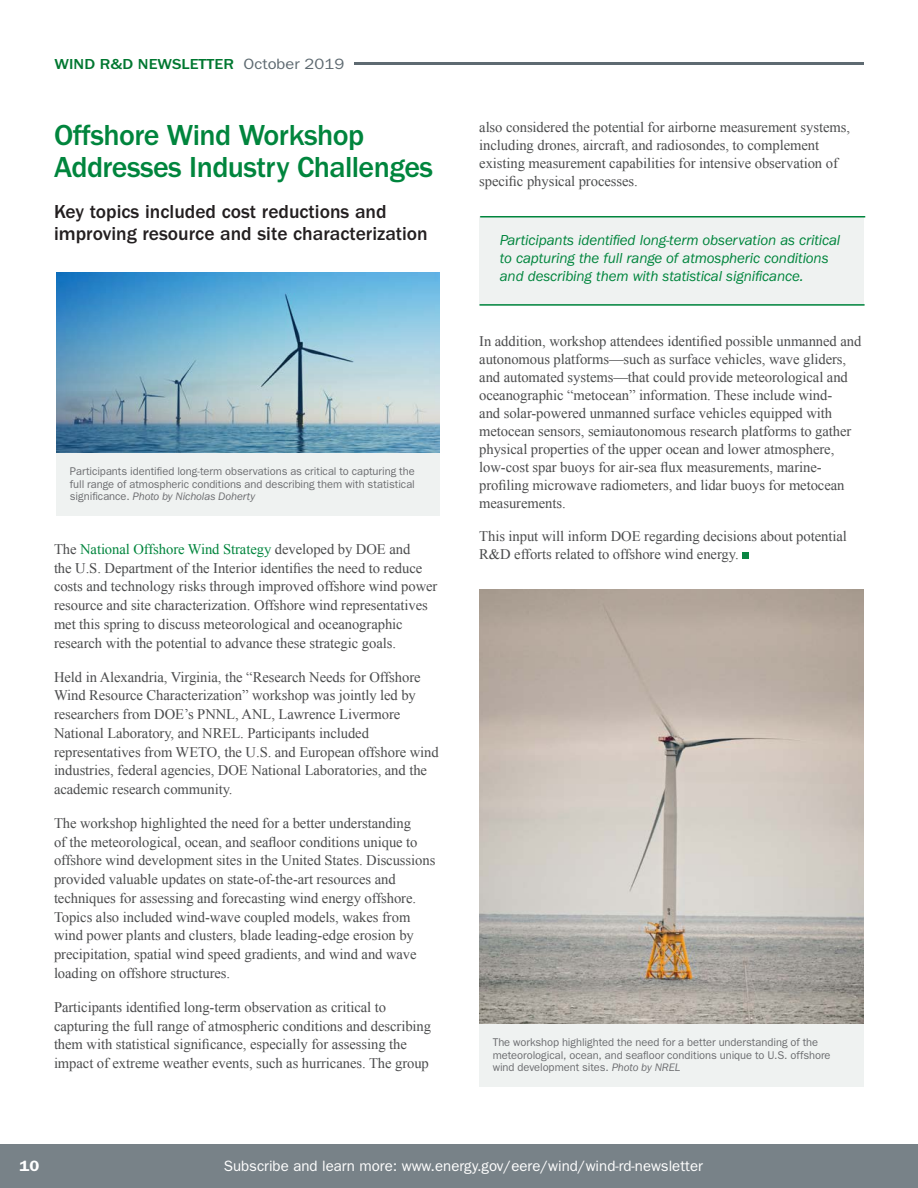
<style>
.page{position:relative;width:918px;height:1188px;background:#fff}
.page>*{position:absolute;margin:0;border:0;box-sizing:border-box;transform-origin:0 0}
.body_text{font:500 30px/31.5px "ITC Franklin Gothic Std";letter-spacing:-.02em;color:#00853d}
.t1{font:500 19.5px/22.5px "ITC Franklin Gothic Std";color:#231f20}
.pull_quote{font:italic 15px/18px "ITC Franklin Gothic Std";letter-spacing:-.01em;color:#00853d}
.t2{font:15px "ITC Franklin Gothic Std";color:#fff}
.office_name{font:500 15px "ITC Franklin Gothic Std";color:#007730;scale:1.1 1}
.office_name-2{font:600 15px "ITC Franklin Gothic Std";color:#fff;scale:1.1 1}
.body_text-2{font:14.7px/18.8px "Times New Roman";letter-spacing:-.005em;color:#4b4c4d}
.t3{font:11.25px/12.8px "ITC Franklin Gothic Std";letter-spacing:-.005em;color:#6c6d70;text-align:justify}
.s1{font-weight:400;color:#5e6a71}
.s2{font-style:italic}
.s3{color:#00853d}
</style>
<div class="page">
<div style="left:0;top:1145px;width:918px;height:43px;background:#788288"></div>
<hr style="left:355px;top:63px;width:509px;height:2px;background:#5e6a71">
<div style="left:742px;top:552px;width:6px;height:7px;background:#098542"></div>
<img style="left:56px;top:272px;width:384px;height:182px">
<div style="left:56px;top:454px;width:384px;height:62px;background:#eff2f1"></div>
<div style="left:480px;top:216px;width:384px;height:90px;background:#eff2f1"></div>
<hr style="left:480px;top:216px;width:385px;height:2px;background:#00853d">
<hr style="left:480px;top:304px;width:385px;height:2px;background:#00853d">
<img style="left:479px;top:590px;width:385px;height:435px">
<div style="left:479px;top:1025px;width:385px;height:62px;background:#eff2f1"></div>
<p class="office_name" style="left:55px;top:55px;width:265px">WIND R&amp;D NEWSLETTER <span class="s1">October 2019</span></p>
<p class="body_text" style="left:54px;top:120px;width:381px">Offshore Wind Workshop<br>Addresses Industry Challenges</p>
<h2 class="t1" style="left:54px;top:200px;width:375px">Key topics included cost reductions and improving resource and site characterization</h2>
<p class="t3" style="left:70px;top:465px;width:347px">Participants identified long-term observations as critical to capturing the full range of atmospheric conditions and describing them with statistical significance. <span class="s2">Photo by Nicholas Doherty</span></p>
<p class="body_text-2" style="left:54px;top:539px;width:385px">The <span class="s3">National Offshore Wind Strategy</span> developed by DOE and<br>the U.S. Department of the Interior identifies the need to reduce costs and technology risks through improved offshore wind power resource and site characterization. Offshore wind representatives met this spring to discuss meteorological and oceanographic research with the potential to advance these strategic goals.</p>
<p class="body_text-2" style="left:54px;top:667px;width:386px">Held in Alexandria, Virginia, the “Research Needs for Offshore Wind Resource Characterization” workshop was jointly led by researchers from DOE’s PNNL, ANL, Lawrence Livermore National Laboratory, and NREL. Participants included representatives from WETO, the U.S. and European offshore wind industries, federal agencies, DOE National Laboratories, and the academic research community.</p>
<p class="body_text-2" style="left:54px;top:813px;width:383px">The workshop highlighted the need for a better understanding<br>of the meteorological, ocean, and seafloor conditions unique to offshore wind development sites in the United States. Discussions provided valuable updates on state-of-the-art resources and techniques for assessing and forecasting wind energy offshore.<br>Topics also included wind-wave coupled models, wakes from wind power plants and clusters, blade leading-edge erosion by precipitation, spatial wind speed gradients, and wind and wave loading on offshore structures.</p>
<p class="body_text-2" style="left:54px;top:997px;width:379px">Participants identified long-term observation as critical to capturing the full range of atmospheric conditions and describing them with statistical significance, especially for assessing the impact of extreme weather events, such as hurricanes. The group</p>
<p class="body_text-2" style="left:479px;top:117px;width:372px;line-height:18.3px">also considered the potential for airborne measurement systems, including drones, aircraft, and radiosondes, to complement existing measurement capabilities for intensive observation of specific physical processes.</p>
<p class="pull_quote" style="left:500px;top:231px;width:342px">Participants identified long-term observation as critical to capturing the full range of atmospheric conditions and describing them with statistical significance.</p>
<p class="body_text-2" style="left:479px;top:331px;width:384px;line-height:18px">In addition, workshop attendees identified possible unmanned and autonomous platforms—such as surface vehicles, wave gliders, and automated systems—that could provide meteorological and oceanographic “metocean” information. These include wind-<br>and solar-powered unmanned surface vehicles equipped with metocean sensors, semiautonomous research platforms to gather physical properties of the upper ocean and lower atmosphere, low-cost spar buoys for air-sea flux measurements, marine&shy;profiling microwave radiometers, and lidar buoys for metocean measurements.</p>
<p class="body_text-2" style="left:479px;top:526px;width:369px;line-height:18px">This input will inform DOE regarding decisions about potential<br>R&amp;D efforts related to offshore wind energy.</p>
<p class="t3" style="left:493px;top:1036px;width:339px;text-align:left">The workshop highlighted the need for a better understanding of the meteorological, ocean, and seafloor conditions unique to U.S. offshore wind development sites. <span class="s2">Photo by NREL</span></p>
<p class="office_name-2" style="left:20px;top:1157px;width:19px">10</p>
<p class="t2" style="left:224px;top:1158px;width:481px">Subscribe and learn more: www.energy.gov/eere/wind/wind-rd-newsletter</p>
</div>
